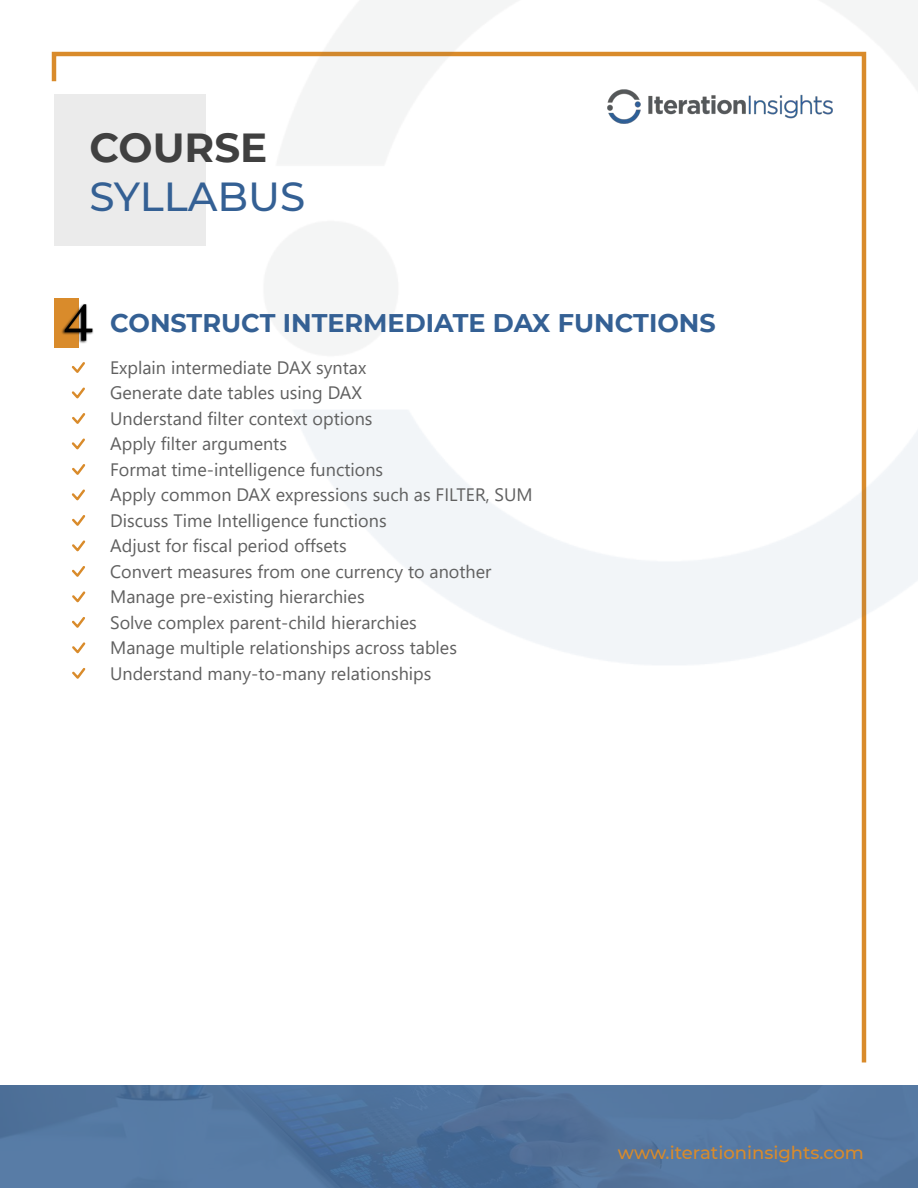
<style>
.page{position:relative;width:918px;height:1188px;background:#fff}
.page>*{position:absolute;margin:0;border:0;box-sizing:border-box;transform-origin:0 0}
.t1{font:500 40.5px "Montserrat";color:#346094}
.t2{font:700 40.5px "Montserrat";color:#404040}
.t3{font:700 25.5px "Montserrat";color:#346094}
.t4{font:18px/25.5px "Segoe UI";color:#606060}
.t5{font:500 18px "Montserrat";color:#d98b2b}
.s1{font-family:"Javanese Text";font-weight:400;font-size:55.65px;color:#000}
</style>
<div class="page">
<svg style="left:0;top:1085px;width:918px;height:103px;fill:#5477a1"></svg>
<div style="left:54px;top:94px;width:151px;height:151px;background:#ebebeb"></div>
<img style="left:169px;top:0;width:749px;height:722px">
<div style="left:54px;top:298px;width:25px;height:49px;background:#d98b2b"></div>
<img style="left:58px;top:304px;width:36px;height:44px">
<svg style="left:71px;top:387px;width:14px;height:12px"></svg>
<svg style="left:71px;top:362px;width:14px;height:11px"></svg>
<svg style="left:72px;top:413px;width:14px;height:11px"></svg>
<svg style="left:71px;top:438px;width:14px;height:12px"></svg>
<svg style="left:71px;top:489px;width:14px;height:12px"></svg>
<svg style="left:72px;top:464px;width:14px;height:11px"></svg>
<svg style="left:72px;top:515px;width:14px;height:11px"></svg>
<svg style="left:72px;top:540px;width:14px;height:12px"></svg>
<svg style="left:72px;top:566px;width:13px;height:11px"></svg>
<svg style="left:72px;top:617px;width:13px;height:11px"></svg>
<svg style="left:72px;top:591px;width:14px;height:12px"></svg>
<svg style="left:72px;top:642px;width:14px;height:12px"></svg>
<svg style="left:72px;top:668px;width:14px;height:11px"></svg>
<h1 class="t2" style="left:89px;top:134px;width:179px">COURSE</h1>
<h1 class="t1" style="left:89px;top:180px;width:217px">SYLLABUS</h1>
<h2 class="t3" style="left:63px;top:314px;width:655px"><span class="s1">4</span> CONSTRUCT INTERMEDIATE DAX FUNCTIONS</h2>
<p class="t4" style="left:110px;top:356px;width:424px">Explain intermediate DAX syntax<br>Generate date tables using DAX<br>Understand filter context options<br>Apply filter arguments<br>Format time-intelligence functions<br>Apply common DAX expressions such as FILTER, SUM Discuss Time Intelligence functions<br>Adjust for fiscal period offsets<br>Convert measures from one currency to another Manage pre-existing hierarchies<br>Solve complex parent-child hierarchies<br>Manage multiple relationships across tables Understand many-to-many relationships</p>
<p class="t5" style="left:618px;top:1145px;width:248px">www.iterationinsights.com</p>
</div>
